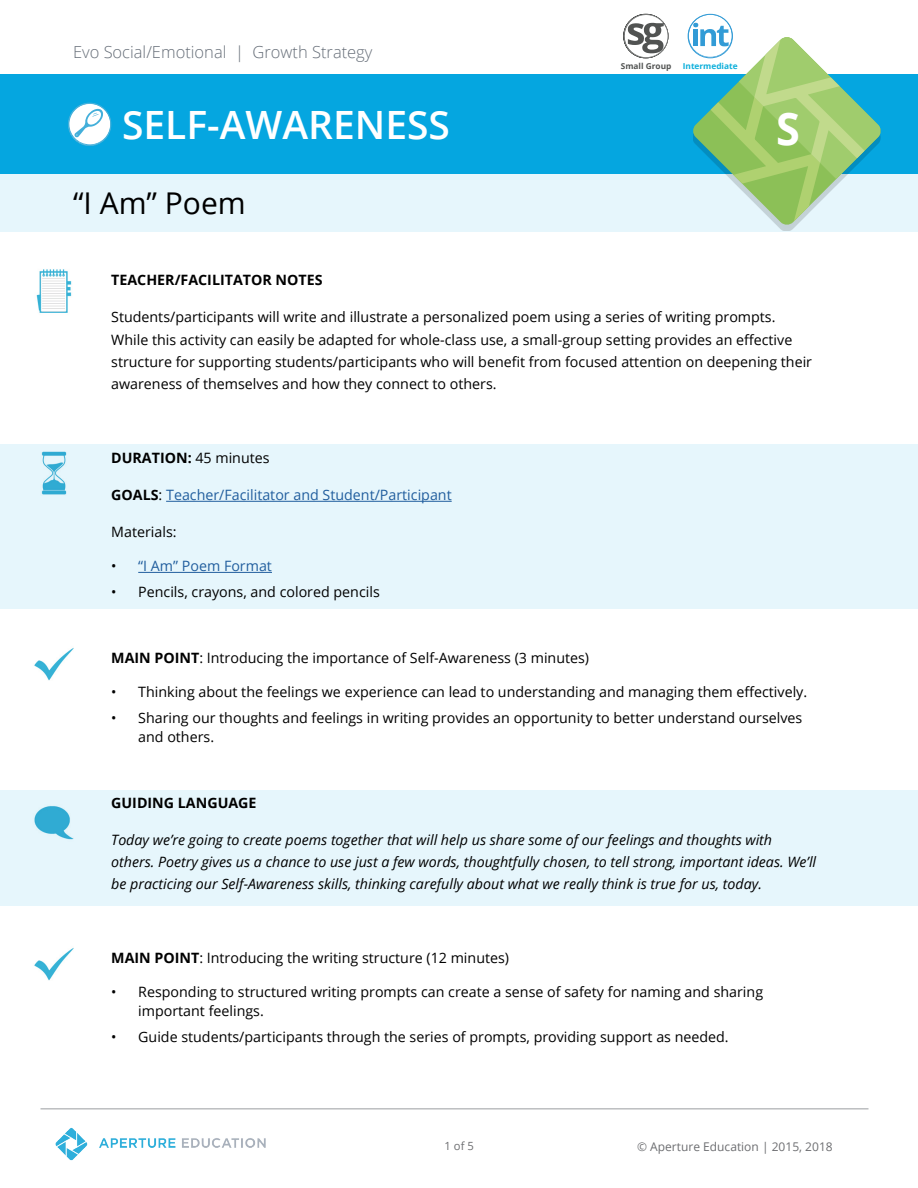
<style>
.page{position:relative;width:918px;height:1188px;background:#fff}
.page>*{position:absolute;margin:0;border:0;box-sizing:border-box;transform-origin:0 0}
.t1{font:700 45px "Open Sans";color:#fff;scale:.96 1}
.t2{font:600 39px "Open Sans";color:#fff}
.t3{font:30px "Open Sans";color:#000}
.t4{font:300 16.5px "Open Sans";color:#666e78}
.t5{font:14.25px/22.2px "Open Sans";color:#000}
.t6{font:italic 14.25px/22.2px "Open Sans";color:#000}
.t7{font:14.25px "Open Sans";color:#215e9e}
.t8{font:700 14.25px "Open Sans";color:#000}
.t9{font:12px "Open Sans";color:#6d6e71}
.t10{font:11.25px "Open Sans";color:#6d6e71}
.t11{font:700 8.1px "Open Sans";color:#0cafdb}
.t12{font:700 8.1px "Open Sans";color:#515352}
.s1{font-style:inherit}
.s2{font-weight:400}
.s3{font-weight:700;color:#000}
.s4{color:#000}
.s5{font-weight:700}
</style>
<div class="page">
<img style="left:55px;top:1127px;width:211px;height:34px">
<hr style="left:40px;top:1108px;width:828px;height:2px;background:#bcbec0">
<div style="left:0;top:74px;width:918px;height:100px;background:#05a6e0"></div>
<svg style="left:68px;top:103px;width:43px;height:43px"></svg>
<div style="left:0;top:445px;width:918px;height:164px;background:#e6f6fc"></div>
<div style="left:0;top:790px;width:918px;height:115px;background:#e6f6fc"></div>
<img style="left:36px;top:269px;width:36px;height:44px">
<img style="left:34px;top:806px;width:40px;height:34px">
<img style="left:34px;top:648px;width:40px;height:33px">
<img style="left:34px;top:948px;width:40px;height:33px">
<img style="left:22px;top:444px;width:64px;height:51px">
<div style="left:0;top:174px;width:918px;height:58px;background:#e6f6fc"></div>
<hr style="left:166px;top:501px;width:286px;height:1px;background:#215e9e">
<hr style="left:138px;top:572px;width:134px;height:1px;background:#215e9e">
<svg style="left:623px;top:13px;width:46px;height:46px"></svg>
<svg style="left:688px;top:14px;width:194px;height:212px"></svg>
<p class="t4" style="left:73px;top:40px;width:301px">Evo Social/Emotional | Growth Strategy</p>
<p class="t12" style="left:621px;top:60px;width:52px">Small Group</p>
<p class="t11" style="left:683px;top:60px;width:56px">Intermediate</p>
<h2 class="t2" style="left:122px;top:98px;width:329px">SELF-AWAR<span class="s1">E</span>NESS</h2>
<h1 class="t1" style="left:776px;top:97px;width:26px">S</h1>
<h3 class="t3" style="left:73px;top:182px;width:174px">“I Am” Poem</h3>
<p class="t8" style="left:111px;top:270px;width:213px">TEACHER/FACILITATOR NOTES</p>
<p class="t5" style="left:111px;top:306px;width:702px">Students/participants will write and illustrate a personalized poem using a series of writing prompts.<br>While this activity can easily be adapted for whole-class use, a small-group setting provides an effective structure for supporting students/participants who will benefit from focused attention on deepening their awareness of themselves and how they connect to others.</p>
<p class="t8" style="left:111px;top:448px;width:160px">DURATION: <span class="s2">45 minutes</span></p>
<p class="t7" style="left:111px;top:485px;width:342px"><span class="s3">GOALS</span><span class="s4">:</span> Teacher/Facilitator and Student/Participant</p>
<p class="t5" style="left:111px;top:521px;width:67px">Materials:</p>
<p class="t7" style="left:111px;top:556px;width:162px"><span class="s4">•</span> “I Am” Poem Format</p>
<p class="t5" style="left:111px;top:580px;width:270px">• Pencils, crayons, and colored pencils</p>
<p class="t5" style="left:111px;top:646px;width:479px"><span class="s5">MAIN POINT</span>: Introducing the importance of Self-Awareness (3 minutes)</p>
<p class="t5" style="left:111px;top:680px;width:698px">• Thinking about the feelings we experience can lead to understanding and managing them effectively.</p>
<p class="t5" style="left:138px;top:708px;width:666px;line-height:19px;text-indent:-27px">• Sharing our thoughts and feelings in writing provides an opportunity to better understand ourselves and others.</p>
<p class="t8" style="left:111px;top:792px;width:147px">GUIDING LANGUAGE</p>
<p class="t6" style="left:111px;top:828px;width:707px">Today we’re going to create poems together that will help us share some of our feelings and thoughts with others. Poetry gives us a chance to use just a few words, thoughtfully chosen, to tell strong, important ideas. We’ll be practicing our Self-Awareness skills, thinking carefully about what we really think is true for us, today.</p>
<p class="t5" style="left:111px;top:947px;width:399px"><span class="s5">MAIN POINT</span>: Introducing the writing structure (12 minutes)</p>
<p class="t5" style="left:138px;top:982px;width:626px;line-height:19px;text-indent:-27px">• Responding to structured writing prompts can create a sense of safety for naming and sharing important feelings.</p>
<p class="t5" style="left:111px;top:1025px;width:619px">• Guide students/participants through the series of prompts, providing support as needed.</p>
<p class="t10" style="left:445px;top:1138px;width:31px">1 of 5</p>
<p class="t9" style="left:637px;top:1138px;width:197px">© Aperture Education | 2015, 2018</p>
</div>
